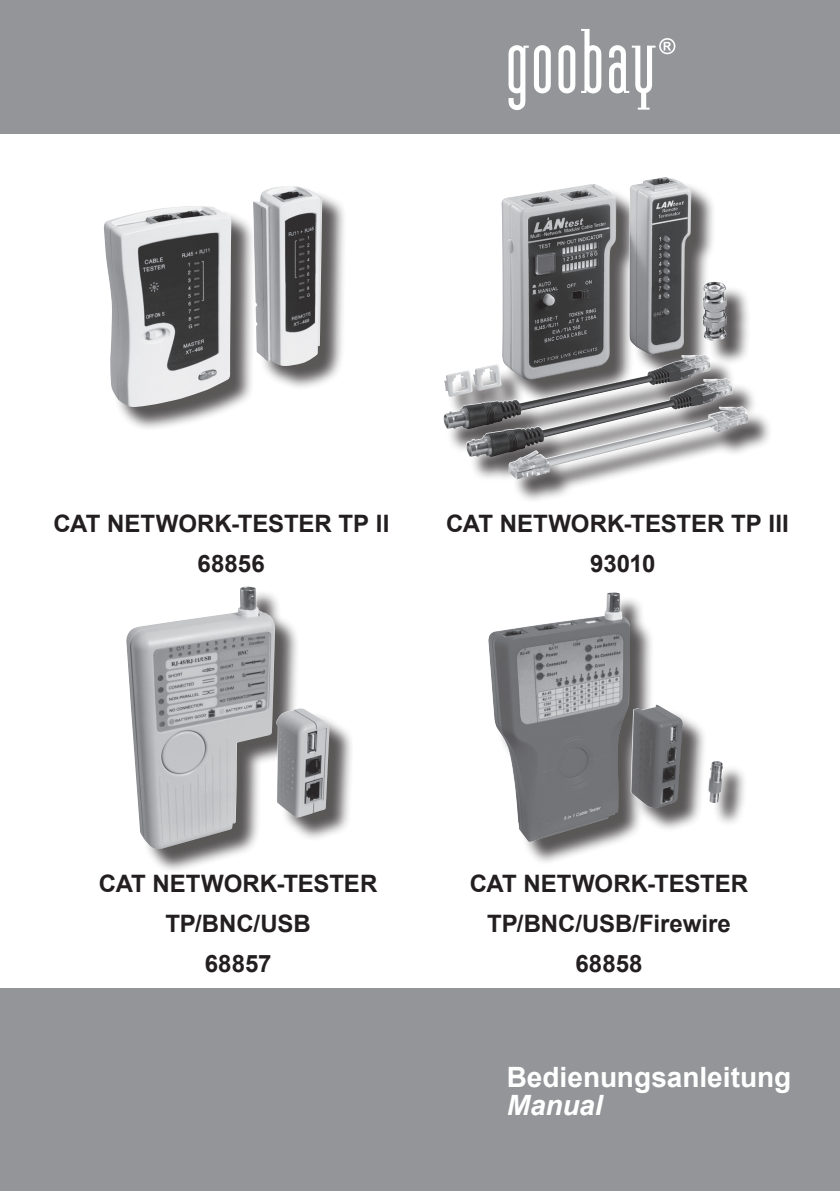
<style>
.page{position:relative;width:840px;height:1191px;background:#fff}
.page>*{position:absolute;margin:0;border:0;box-sizing:border-box;transform-origin:0 0}
.t1{font:700 28px "Arial";color:#fff}
.t2{font:italic 700 28px "Arial";letter-spacing:-.005em;color:#fff}
.t3{font:700 24px/40px "Arial";letter-spacing:-.005em;color:#231f20;text-align:center}
</style>
<div class="page">
<div style="left:0;top:0;width:839px;height:134px;background:#939598"></div>
<svg style="left:508px;top:45px;width:42px;height:65px"></svg>
<svg style="left:558px;top:29px;width:43px;height:64px"></svg>
<svg style="left:609px;top:38px;width:66px;height:72px"></svg>
<div style="left:0;top:988px;width:839px;height:203px;background:#939598"></div>
<div style="left:106px;top:188px;width:240px;height:243px;background:#231f20;opacity:.75"></div>
<img style="left:104px;top:186px;width:218px;height:221px">
<div style="left:129px;top:589px;width:224px;height:284px;background:#231f20;opacity:.75"></div>
<img style="left:126px;top:586px;width:203px;height:263px">
<div style="left:491px;top:595px;width:255px;height:270px;background:#231f20;opacity:.75"></div>
<img style="left:488px;top:592px;width:234px;height:250px">
<div style="left:446px;top:180px;width:325px;height:322px;background:#231f20;opacity:.75"></div>
<img style="left:501px;top:177px;width:212px;height:204px">
<p class="t3" style="left:197px;top:504px;width:193px;text-align:left;text-indent:-144px">CAT NETWORK-TESTER TP II<br>68856</p>
<p class="t3" style="left:446px;top:504px;width:344px">CAT NETWORK-TESTER TP III<br>93010</p>
<p class="t3" style="left:99px;top:864px;width:280px">CAT NETWORK-TESTER<br>TP/BNC/USB<br>68857</p>
<p class="t3" style="left:469px;top:864px;width:280px">CAT NETWORK-TESTER<br>TP/BNC/USB/Firewire<br>68858</p>
<p class="t1" style="left:506px;top:1059px;width:286px">Bedienungsanleitung</p>
<p class="t2" style="left:506px;top:1087px;width:97px">Manual</p>
</div>
